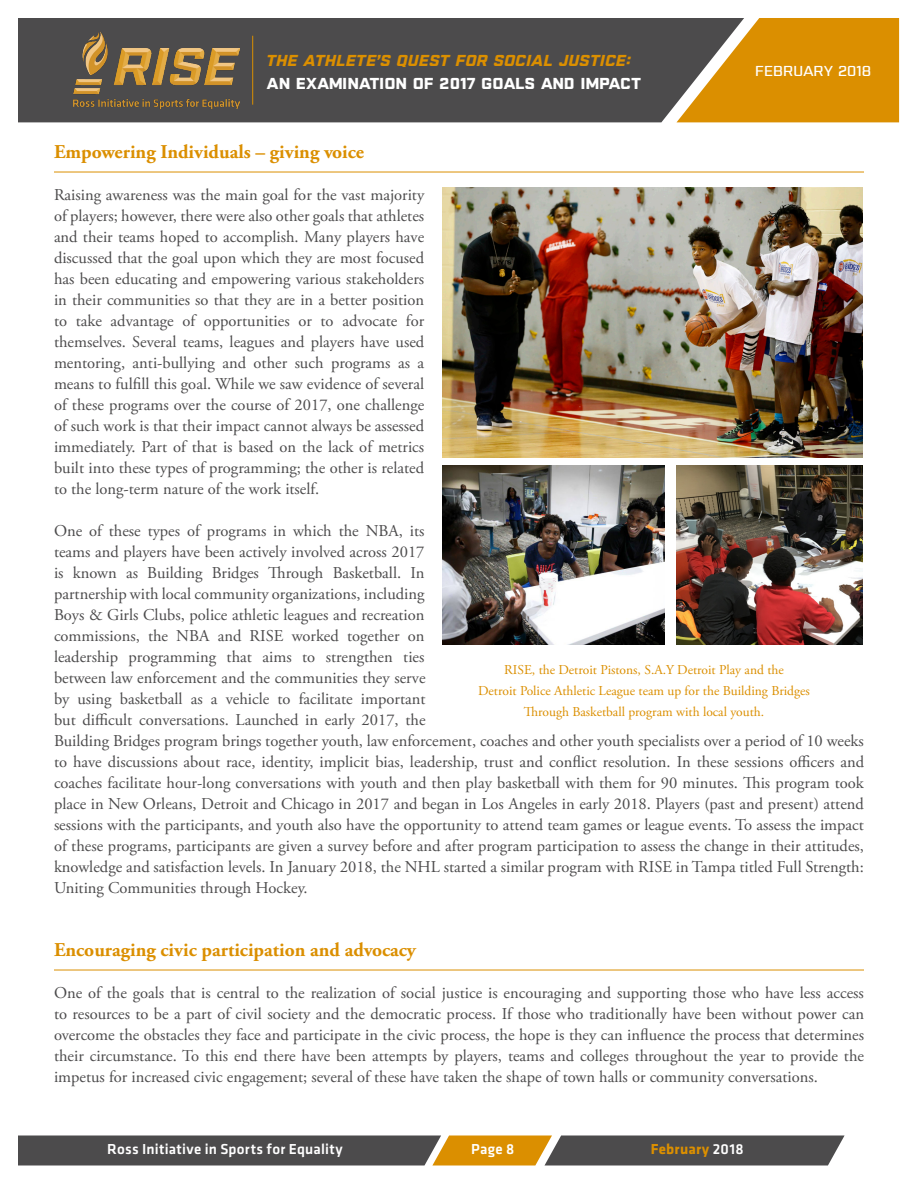
<style>
.page{position:relative;width:918px;height:1188px;background:#fff}
.page>*{position:absolute;margin:0;border:0;box-sizing:border-box;transform-origin:0 0}
.t1{font:700 19.5px "Adobe Garamond Pro";color:#db8f00}
.t2{font:16.5px/21px "Adobe Garamond Pro";color:#4c4b4c;text-align:justify}
.t3{font:italic 700 16.5px "Combat";color:#db8f00}
.t4{font:700 16.5px "Combat";color:#fff}
.t5{font:500 15px "Klavika";letter-spacing:.02em;color:#fff}
.t6{font:700 15px "Klavika";letter-spacing:.015em;color:#db8f00}
.t7{font:500 15px "Combat";color:#fff}
.t8{font:13.5px/21px "Adobe Garamond Pro";color:#db8f00;text-align:center}
.s1{font-weight:500;color:#fff}
</style>
<div class="page">
<svg style="left:18px;top:1136px;width:827px;height:30px;background:#655b4b"></svg>
<div style="left:18px;top:18px;width:659px;height:104px;background:#4c4b4c"></div>
<svg style="left:677px;top:18px;width:222px;height:104px;background:#cb8d19"></svg>
<hr style="left:252px;top:36px;width:1px;height:69px;background:#db8f00">
<img style="left:74px;top:31px;width:165px;height:78px">
<hr style="left:54px;top:172px;width:810px;height:1px;background:#db8f00">
<hr style="left:54px;top:970px;width:810px;height:1px;background:#db8f00">
<img style="left:442px;top:188px;width:420px;height:269px">
<img style="left:676px;top:466px;width:186px;height:178px">
<img style="left:442px;top:466px;width:223px;height:178px">
<p class="t3" style="left:266px;top:52px;width:366px">THE ATHLETE’S QUEST FOR SOCIAL JUSTICE:</p>
<p class="t4" style="left:266px;top:74px;width:376px">AN EXAMINATION OF 2017 GOALS AND IMPACT</p>
<p class="t7" style="left:755px;top:63px;width:118px">FEBRUARY 2018</p>
<p class="t1" style="left:54px;top:141px;width:312px">Empowering Individuals – giving voice</p>
<p class="t2" style="left:54px;top:185px;width:372px">Raising awareness was the main goal for the vast majority of players; however, there were also other goals that athletes and their teams hoped to accomplish. Many players have discussed that the goal upon which they are most focused has been educating and empowering various stakeholders in their communities so that they are in a better position to take advantage of opportunities or to advocate for themselves. Several teams, leagues and players have used mentoring, anti-bullying and other such programs as a means to fulfill this goal. While we saw evidence of several of these programs over the course of 2017, one challenge of such work is that their impact cannot always be assessed immediately. Part of that is based on the lack of metrics built into these types of programming; the other is related to the long-term nature of the work itself.</p>
<p class="t2" style="left:54px;top:521px;width:812px;text-align:left">One of these types of programs in which the NBA, its<br>teams and players have been actively involved across 2017<br>is known as Building Bridges Through Basketball. In<br>partnership with local community organizations, including<br>Boys &amp; Girls Clubs, police athletic leagues and recreation<br>commissions, the NBA and RISE worked together on<br>leadership programming that aims to strengthen ties<br>between law enforcement and the communities they serve<br>by using basketball as a vehicle to facilitate important<br>but difficult conversations. Launched in early 2017, the<br>Building Bridges program brings together youth, law enforcement, coaches and other youth specialists over a period of 10 weeks to have discussions about race, identity, implicit bias, leadership, trust and conflict resolution. In these sessions officers and coaches facilitate hour-long conversations with youth and then play basketball with them for 90 minutes. This program took place in New Orleans, Detroit and Chicago in 2017 and began in Los Angeles in early 2018. Players (past and present) attend sessions with the participants, and youth also have the opportunity to attend team games or league events. To assess the impact of these programs, participants are given a survey before and after program participation to assess the change in their attitudes, knowledge and satisfaction levels. In January 2018, the NHL started a similar program with RISE in Tampa titled Full Strength:<br>Uniting Communities through Hockey.</p>
<p class="t8" style="left:478px;top:659px;width:333px">RISE, the Detroit Pistons, S.A.Y Detroit Play and the<br>Detroit Police Athletic League team up for the Building Bridges<br>Through Basketball program with local youth.</p>
<p class="t1" style="left:54px;top:939px;width:364px">Encouraging civic participation and advocacy</p>
<p class="t2" style="left:54px;top:983px;width:812px">One of the goals that is central to the realization of social justice is encouraging and supporting those who have less access to resources to be a part of civil society and the democratic process. If those who traditionally have been without power can overcome the obstacles they face and participate in the civic process, the hope is they can influence the process that determines their circumstance. To this end there have been attempts by players, teams and colleges throughout the year to provide the impetus for increased civic engagement; several of these have taken the shape of town halls or community conversations.</p>
<p class="t5" style="left:107px;top:1141px;width:237px">Ross Initiative in Sports for Equality</p>
<p class="t5" style="left:471px;top:1141px;width:45px">Page 8</p>
<p class="t6" style="left:651px;top:1138px;width:94px">February <span class="s1">2018</span></p>
</div>
